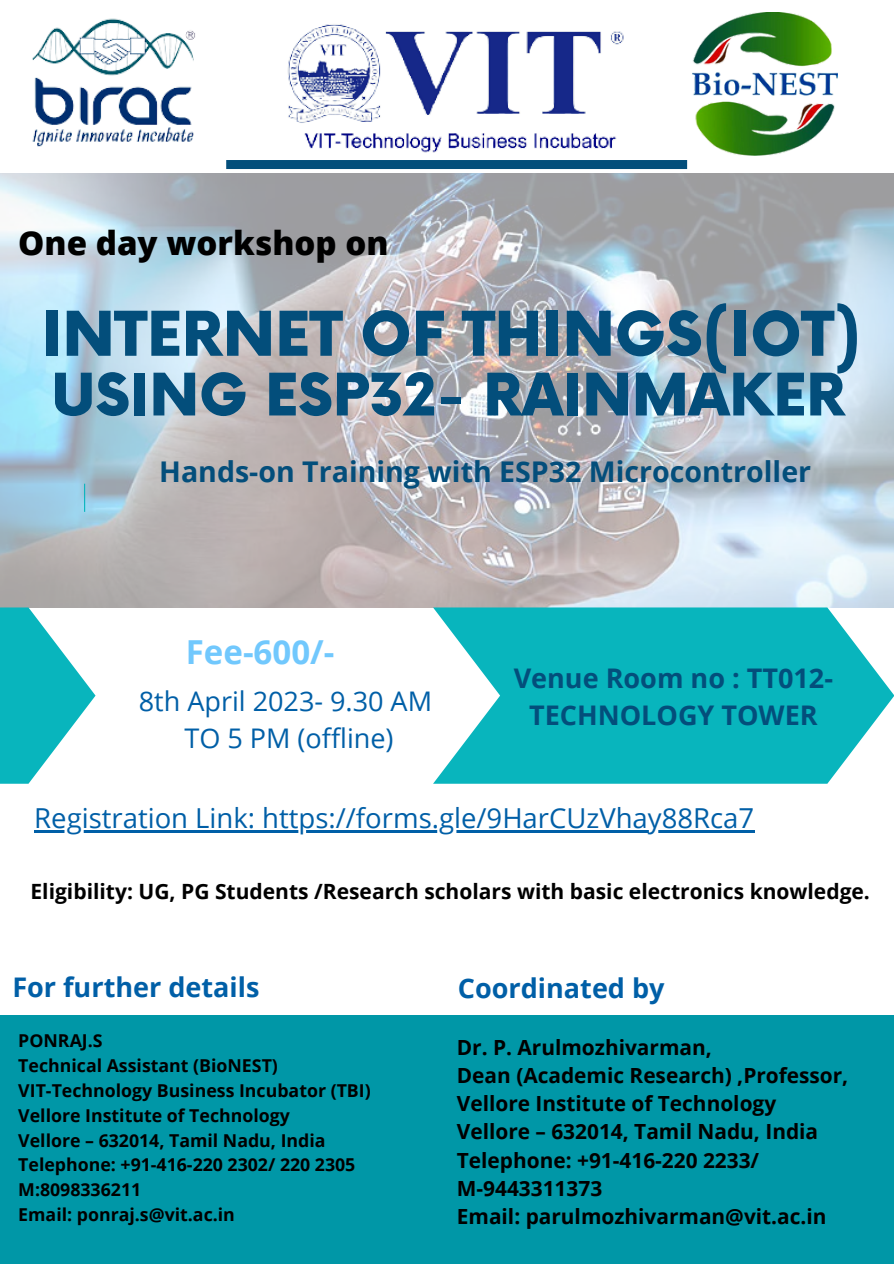
<style>
.page{position:relative;width:894px;height:1264px;background:#fff}
.page>*{position:absolute;margin:0;border:0;box-sizing:border-box;transform-origin:0 0}
.t1{font:900 60px "Now";color:#034e7b}
.t2{font:900 57px "Now";color:#034e7b}
.t3{font:800 33px "Open Sans";color:#000}
.t4{font:700 33px "Open Sans";color:#71c8fd}
.t5{font:700 28.5px "Open Sans";color:#034e7b}
.t6{font:27.45px "Open Sans";color:#005fa7}
.t7{font:27px/37.2px "Open Sans";color:#005fa7;text-align:center}
.t8{font:700 27px/37.2px "Open Sans";color:#034e7b;text-align:center}
.t9{font:700 27px "Open Sans";color:#005fa7}
.t10{font:700 21px "Open Sans";color:#000}
.t11{font:700 20.85px/28.2px "Open Sans";color:#000}
.t12{font:700 17.7px/24.8px "Open Sans";color:#000}
</style>
<div class="page">
<img style="left:0;top:173px;width:893px;height:434px">
<svg style="left:84px;top:483px;width:1px;height:29px"></svg>
<div style="left:0;top:1014px;width:893px;height:249px;background:#0097a7"></div>
<div style="left:226px;top:160px;width:461px;height:9px;background:#034e7b"></div>
<img style="left:0;top:18px;width:259px;height:174px">
<img style="left:241px;top:18px;width:383px;height:142px">
<img style="left:692px;top:12px;width:145px;height:143px">
<svg style="left:433px;top:607px;width:460px;height:176px;background:#2cbfc6"></svg>
<svg style="left:0;top:607px;width:95px;height:176px;fill:#08b5bd"></svg>
<hr style="left:34px;top:830px;width:720px;height:2px;background:#005fa7">
<h3 class="t3" style="left:18px;top:220px;width:372px">One day workshop on</h3>
<h1 class="t1" style="left:42px;top:302px;width:820px">INTERNET OF THINGS(IOT)</h1>
<h2 class="t2" style="left:51px;top:364px;width:795px">USING ESP32- RAINMAKER</h2>
<h3 class="t5" style="left:159px;top:452px;width:653px">Hands-on Training with ESP32 Microcontroller</h3>
<h3 class="t4" style="left:186px;top:628px;width:150px">Fee-600/-</h3>
<h3 class="t7" style="left:139px;top:681px;width:295px">8th April 2023- 9.30 AM<br>TO 5 PM (offline)</h3>
<h3 class="t8" style="left:513px;top:658px;width:321px">Venue Room no : TT012-<br>TECHNOLOGY TOWER</h3>
<h3 class="t6" style="left:34px;top:798px;width:721px">Registration Link: https://forms.gle/9HarCUzVhay88Rca7</h3>
<p class="t10" style="left:30px;top:876px;width:840px">Eligibility: UG, PG Students /Research scholars with basic electronics knowledge.</p>
<h3 class="t9" style="left:12px;top:967px;width:248px">For further details</h3>
<h3 class="t9" style="left:457px;top:969px;width:208px">Coordinated by</h3>
<p class="t12" style="left:18px;top:1028px;width:354px">PONRAJ.S<br>Technical Assistant (BioNEST)<br>VIT-Technology Business Incubator (TBI)<br>Vellore Institute of Technology<br>Vellore – 632014, Tamil Nadu, India<br>Telephone: +91-416-220 2302/ 220 2305<br>M:8098336211<br>Email: ponraj.s@vit.ac.in</p>
<p class="t11" style="left:457px;top:1032px;width:393px">Dr. P. Arulmozhivarman,<br>Dean (Academic Research) ,Professor,<br>Vellore Institute of Technology<br>Vellore – 632014, Tamil Nadu, India<br>Telephone: +91-416-220 2233/<br>M-9443311373<br>Email: parulmozhivarman@vit.ac.in</p>
</div>
